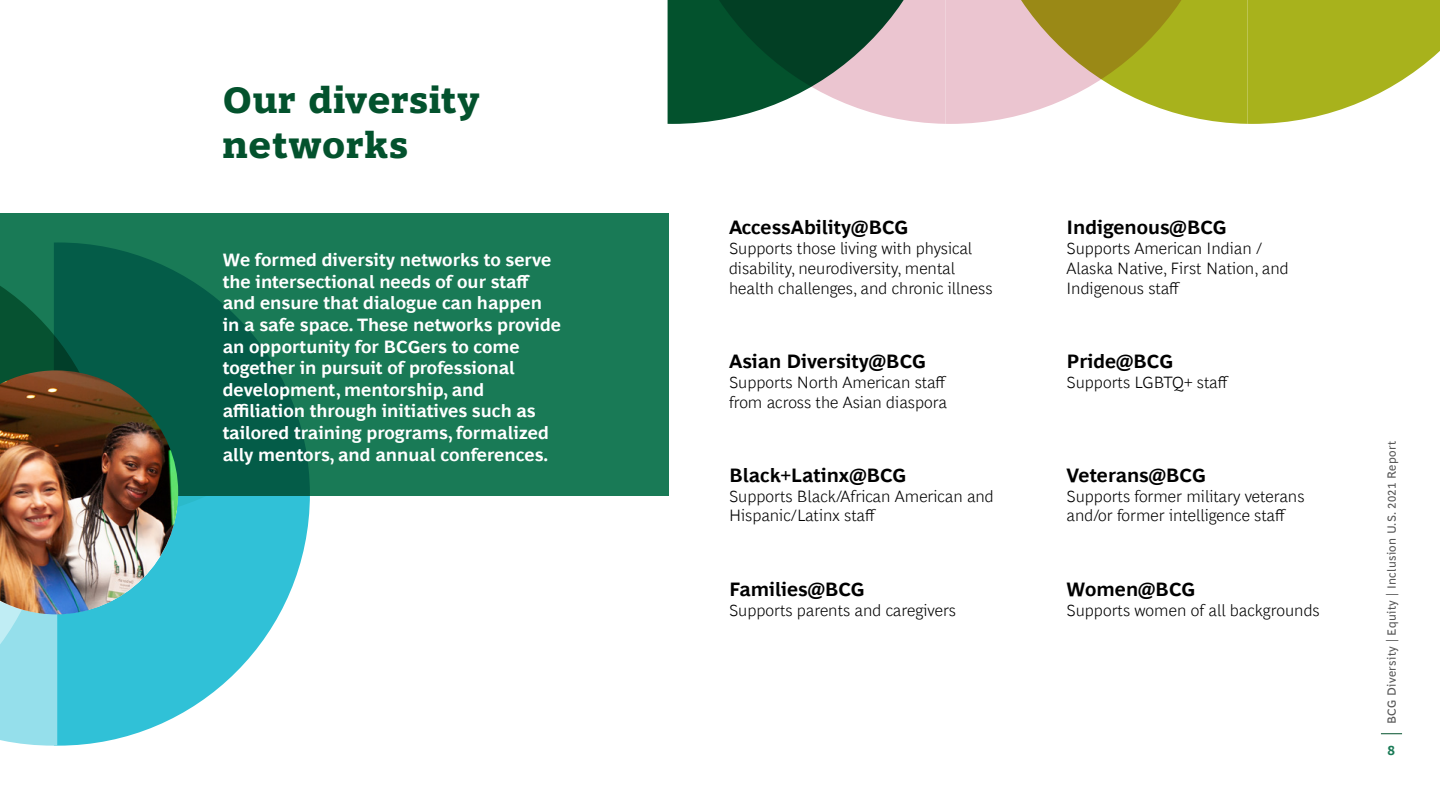
<style>
.page{position:relative;width:1440px;height:810px;background:#fff}
.page>*{position:absolute;margin:0;border:0;box-sizing:border-box;transform-origin:0 0}
.t1{font:800 37.5px/45px "Henderson BCG Mod";letter-spacing:.03em;color:#03522d}
.t2{font:700 19.5px "Henderson BCG Sans";color:#000}
.t3{font:700 18px/21.6px "Henderson BCG Sans";color:#fff}
.t4{font:300 16.5px/19.8px "Henderson BCG Sans";color:#000}
.t5{font:700 13.5px "Henderson BCG Sans";color:#197a56}
.t6{font:12px "Henderson BCG Sans";letter-spacing:.03em;color:#575757}
</style>
<div class="page">
<svg style="left:1381px;top:733px;width:21px;height:1px"></svg>
<div style="left:0;top:213px;width:668px;height:282px;background:#197a56"></div>
<svg style="left:111px;top:494px;width:199px;height:246px;fill:#30c1d7"></svg>
<svg style="left:111px;top:248px;width:199px;height:246px;fill:#045c48"></svg>
<svg style="left:0;top:242px;width:111px;height:504px"></svg>
<svg style="left:667px;top:0;width:773px;height:124px"></svg>
<img style="left:0;top:370px;width:178px;height:244px">
<h1 class="t1" style="left:223px;top:75px;width:258px">Our diversity networks</h1>
<p class="t3" style="left:223px;top:248px;width:340px">We formed diversity networks to serve the intersectional needs of our staff and ensure that dialogue can happen in a safe space. These networks provide an opportunity for BCGers to come together in pursuit of professional development, mentorship, and affiliation through initiatives such as tailored training programs, formalized ally mentors, and annual conferences.</p>
<p class="t2" style="left:729px;top:213px;width:181px">AccessAbility@BCG</p>
<p class="t4" style="left:729px;top:237px;width:265px">Supports those living with physical disability, neurodiversity, mental health challenges, and chronic illness</p>
<p class="t2" style="left:729px;top:347px;width:199px">Asian Diversity@BCG</p>
<p class="t4" style="left:729px;top:371px;width:219px">Supports North American staff from across the Asian diaspora</p>
<p class="t2" style="left:729px;top:461px;width:179px">Black+Latinx@BCG</p>
<p class="t4" style="left:729px;top:485px;width:266px">Supports Black/African American and<br>Hispanic/Latinx staff</p>
<p class="t2" style="left:729px;top:576px;width:137px">Families@BCG</p>
<p class="t4" style="left:729px;top:599px;width:228px">Supports parents and caregivers</p>
<p class="t2" style="left:1066px;top:213px;width:162px">Indigenous@BCG</p>
<p class="t4" style="left:1066px;top:237px;width:224px">Supports American Indian /<br>Alaska Native, First Nation, and<br>Indigenous staff</p>
<p class="t2" style="left:1066px;top:347px;width:108px">Pride@BCG</p>
<p class="t4" style="left:1066px;top:371px;width:164px">Supports LGBTQ+ staff</p>
<p class="t2" style="left:1066px;top:461px;width:141px">Veterans@BCG</p>
<p class="t4" style="left:1066px;top:485px;width:239px">Supports former military veterans and/or former intelligence staff</p>
<p class="t2" style="left:1066px;top:576px;width:130px">Women@BCG</p>
<p class="t4" style="left:1066px;top:599px;width:255px">Supports women of all backgrounds</p>
<p class="t6" style="left:1383px;top:724px;width:284px;rotate:-90deg">BCG Diversity | Equity | Inclusion U.S. 2021 Report</p>
<p class="t5" style="left:1388px;top:741px;width:9px">8</p>
</div>
